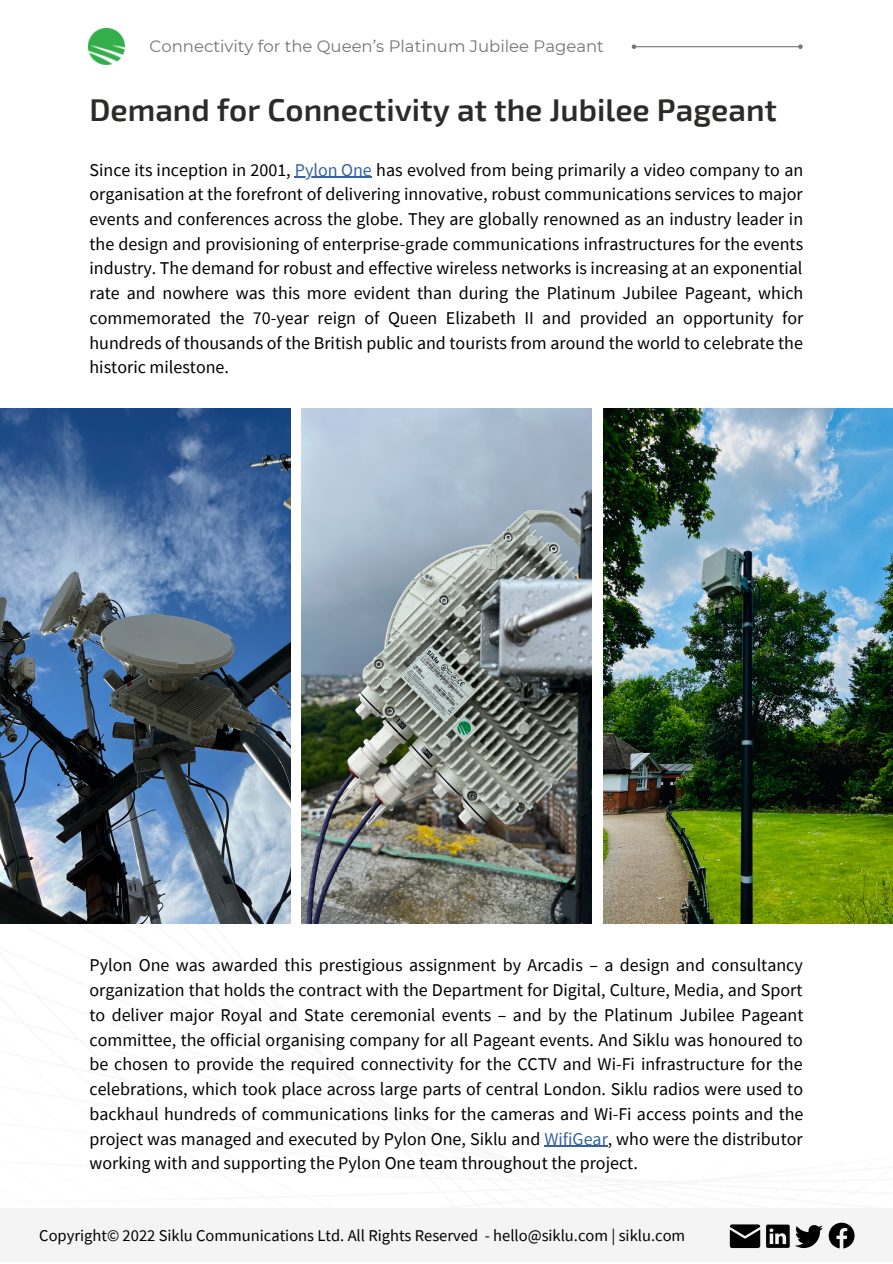
<style>
.page{position:relative;width:893px;height:1264px;background:#fff}
.page>*{position:absolute;margin:0;border:0;box-sizing:border-box;transform-origin:0 0}
.t1{font:600 31.5px "Exo 2";color:#2c2b2a}
.t2{font:18px/24.8px "Source Sans Pro";color:#000;text-align:justify}
.t3{font:16.5px "Source Sans Pro";color:#000}
.t4{font:16.5px "Montserrat";color:#757575}
.s1{color:#3663a0}
</style>
<div class="page">
<img style="left:0;top:408px;width:290px;height:515px">
<img style="left:301px;top:408px;width:290px;height:515px">
<img style="left:603px;top:408px;width:289px;height:515px">
<div style="left:0;top:1208px;width:892px;height:54px;background:#f4f4f4"></div>
<svg style="left:729px;top:1224px;width:31px;height:23px"></svg>
<svg style="left:828px;top:1222px;width:26px;height:26px"></svg>
<svg style="left:766px;top:1224px;width:56px;height:23px"></svg>
<img style="left:89px;top:29px;width:36px;height:36px">
<hr style="left:636px;top:46px;width:162px;height:1px;background:#757575">
<svg style="left:631px;top:44px;width:6px;height:5px"></svg>
<svg style="left:797px;top:44px;width:6px;height:5px"></svg>
<hr style="left:295px;top:177px;width:77px;height:1px;background:#3663a0">
<hr style="left:544px;top:1145px;width:64px;height:1px;background:#3663a0">
<p class="t4" style="left:150px;top:36px;width:455px">Connectivity for the Queen’s Platinum Jubilee Pageant</p>
<h1 class="t1" style="left:89px;top:89px;width:689px">Demand for Connectivity at the Jubilee Pageant</h1>
<p class="t2" style="left:89px;top:157px;width:715px">Since its inception in 2001, <span class="s1">Pylon One</span> has evolved from being primarily a video company to an organisation at the forefront of delivering innovative, robust communications services to major events and conferences across the globe. They are globally renowned as an industry leader in the design and provisioning of enterprise-grade communications infrastructures for the events industry. The demand for robust and effective wireless networks is increasing at an exponential rate and nowhere was this more evident than during the Platinum Jubilee Pageant, which commemorated the 70-year reign of Queen Elizabeth II and provided an opportunity for hundreds of thousands of the British public and tourists from around the world to celebrate the historic milestone.</p>
<p class="t2" style="left:89px;top:952px;width:715px">Pylon One was awarded this prestigious assignment by Arcadis – a design and consultancy organization that holds the contract with the Department for Digital, Culture, Media, and Sport to deliver major Royal and State ceremonial events – and by the Platinum Jubilee Pageant committee, the official organising company for all Pageant events. And Siklu was honoured to be chosen to provide the required connectivity for the CCTV and Wi-Fi infrastructure for the celebrations, which took place across large parts of central London. Siklu radios were used to backhaul hundreds of communications links for the cameras and Wi-Fi access points and the project was managed and executed by Pylon One, Siklu and <span class="s1">WifiGear</span>, who were the distributor working with and supporting the Pylon One team throughout the project.</p>
<p class="t3" style="left:39px;top:1224px;width:647px">Copyright© 2022 Siklu Communications Ltd. All Rights Reserved - hello@siklu.com | siklu.com</p>
</div>
